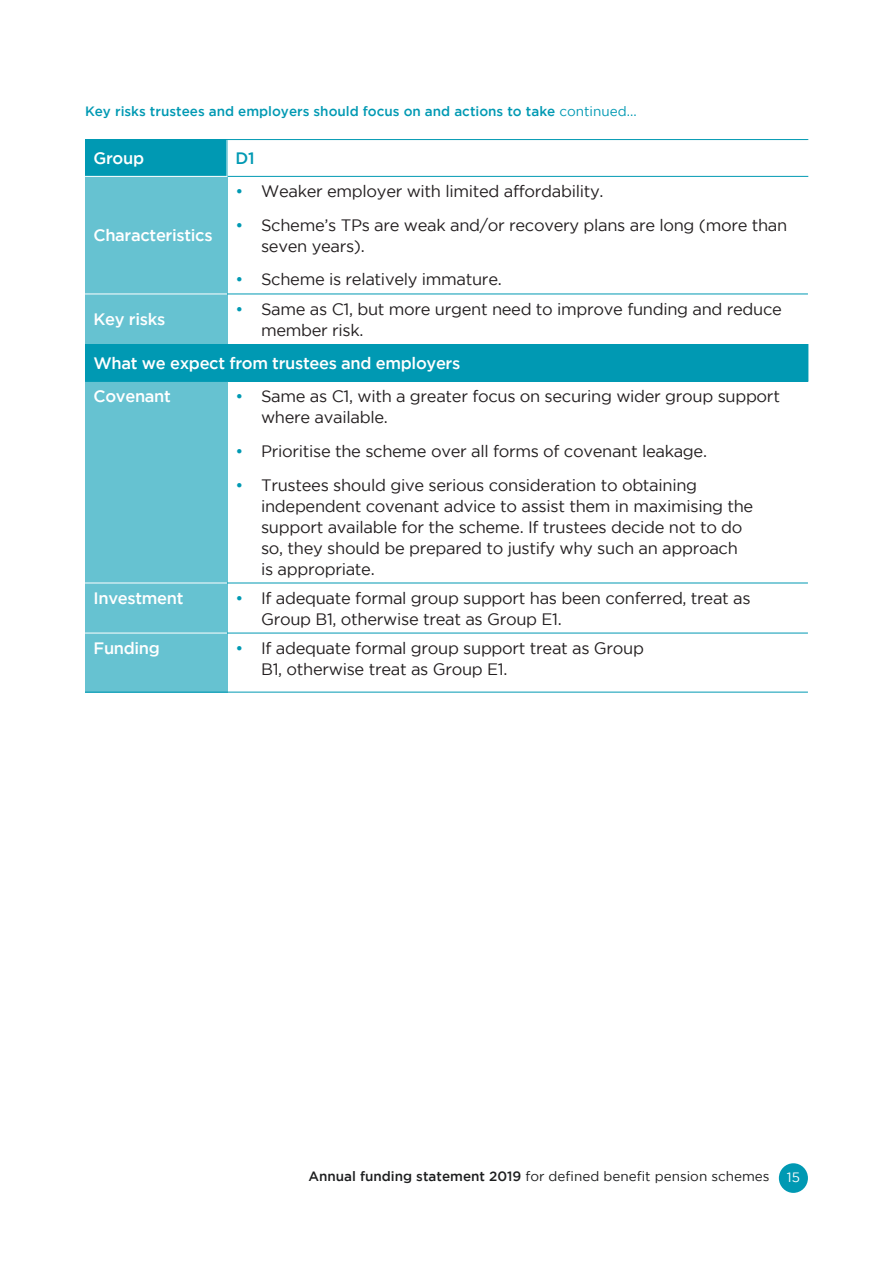
<style>
.page{position:relative;width:893px;height:1263px;background:#fff}
.page>*{position:absolute;margin:0;border:0;box-sizing:border-box;transform-origin:0 0}
.t1{font:16.5px/21px "Gotham";letter-spacing:-.02em;color:#231f20}
.t2{font:500 16.5px "Gotham";letter-spacing:-.02em;color:#fff}
.t3{font:500 16.5px "Gotham";color:#0099b3}
.t4{font:500 13.5px "Gotham";color:#0099b3}
.t5{font:13.5px "Gotham";color:#1d1e1f}
.t6{font:13.5px "Gotham";color:#fff}
.s1{font-weight:400}
.s2{font-family:"Gotham Book 2";color:#0099b3}
.s3{font-weight:500}
</style>
<div class="page">
<div style="left:779px;top:1163px;width:29px;height:30px;background:#0099b3;border-radius:50%"></div>
<div style="left:85px;top:140px;width:142px;height:36px;background:#0099b3"></div>
<div style="left:85px;top:344px;width:723px;height:37px;background:#0099b3"></div>
<div style="left:85px;top:176px;width:142px;height:118px;background:#66c2d1"></div>
<div style="left:85px;top:294px;width:142px;height:50px;background:#66c2d1"></div>
<div style="left:85px;top:381px;width:142px;height:202px;background:#66c2d1"></div>
<div style="left:85px;top:583px;width:142px;height:50px;background:#66c2d1"></div>
<div style="left:85px;top:633px;width:142px;height:59px;background:#66c2d1"></div>
<hr style="left:85px;top:583px;width:142px;height:1px;background:#fff">
<hr style="left:85px;top:633px;width:142px;height:1px;background:#fff">
<hr style="left:85px;top:139px;width:142px;height:1px;background:#0099b3">
<hr style="left:227px;top:139px;width:581px;height:1px;background:#0099b3">
<hr style="left:227px;top:381px;width:581px;height:1px;background:#0099b3">
<hr style="left:227px;top:583px;width:581px;height:1px;background:#0099b3">
<hr style="left:227px;top:633px;width:581px;height:1px;background:#0099b3">
<hr style="left:227px;top:692px;width:581px;height:1px;background:#0099b3">
<hr style="left:227px;top:176px;width:581px;height:1px;background:#0099b3">
<hr style="left:227px;top:294px;width:581px;height:1px;background:#0099b3">
<hr style="left:85px;top:176px;width:142px;height:1px;background:#fff">
<hr style="left:85px;top:294px;width:142px;height:1px;background:#fff">
<hr style="left:85px;top:381px;width:142px;height:1px;background:#0099b3">
<hr style="left:85px;top:692px;width:142px;height:1px;background:#0099b3">
<p class="t4" style="left:85px;top:104px;width:553px">Key risks trustees and employers should focus on and actions to take <span class="s1">continued...</span></p>
<p class="t2" style="left:94px;top:149px;width:52px">Group</p>
<p class="t3" style="left:236px;top:149px;width:21px">D1</p>
<p class="t2" style="left:94px;top:226px;width:121px">Characteristics</p>
<p class="t1" style="left:236px;top:180px;width:369px"><span class="s2">•</span> Weaker employer with limited affordability.</p>
<p class="t1" style="left:261px;top:214px;width:528px;text-indent:-26px"><span class="s2">•</span> Scheme’s TPs are weak and/or recovery plans are long (more than seven years).</p>
<p class="t1" style="left:236px;top:269px;width:268px"><span class="s2">•</span> Scheme is relatively immature.</p>
<p class="t2" style="left:94px;top:310px;width:73px">Key risks</p>
<p class="t1" style="left:261px;top:298px;width:522px;text-indent:-26px"><span class="s2">•</span> Same as C1, but more urgent need to improve funding and reduce member risk.</p>
<p class="t2" style="left:94px;top:353px;width:368px">What we expect from trustees and employers</p>
<p class="t2" style="left:94px;top:387px;width:79px">Covenant</p>
<p class="t1" style="left:261px;top:385px;width:520px;text-indent:-26px"><span class="s2">•</span> Same as C1, with a greater focus on securing wider group support where available.</p>
<p class="t1" style="left:236px;top:440px;width:473px"><span class="s2">•</span> Prioritise the scheme over all forms of covenant leakage.</p>
<p class="t1" style="left:261px;top:474px;width:494px;text-indent:-26px"><span class="s2">•</span> Trustees should give serious consideration to obtaining independent covenant advice to assist them in maximising the support available for the scheme. If trustees decide not to do so, they should be prepared to justify why such an approach is appropriate.</p>
<p class="t2" style="left:94px;top:588px;width:91px">Investment</p>
<p class="t1" style="left:261px;top:587px;width:491px;text-indent:-26px"><span class="s2">•</span> If adequate formal group support has been conferred, treat as<br>Group B1, otherwise treat as Group E1.</p>
<p class="t2" style="left:94px;top:638px;width:68px">Funding</p>
<p class="t1" style="left:261px;top:637px;width:384px;text-indent:-26px"><span class="s2">•</span> If adequate formal group support treat as Group<br>B1, otherwise treat as Group E1.</p>
<p class="t5" style="left:308px;top:1169px;width:463px"><span class="s3">Annual funding statement 2019</span> for defined benefit pension schemes</p>
<p class="t6" style="left:787px;top:1170px;width:15px">15</p>
</div>
